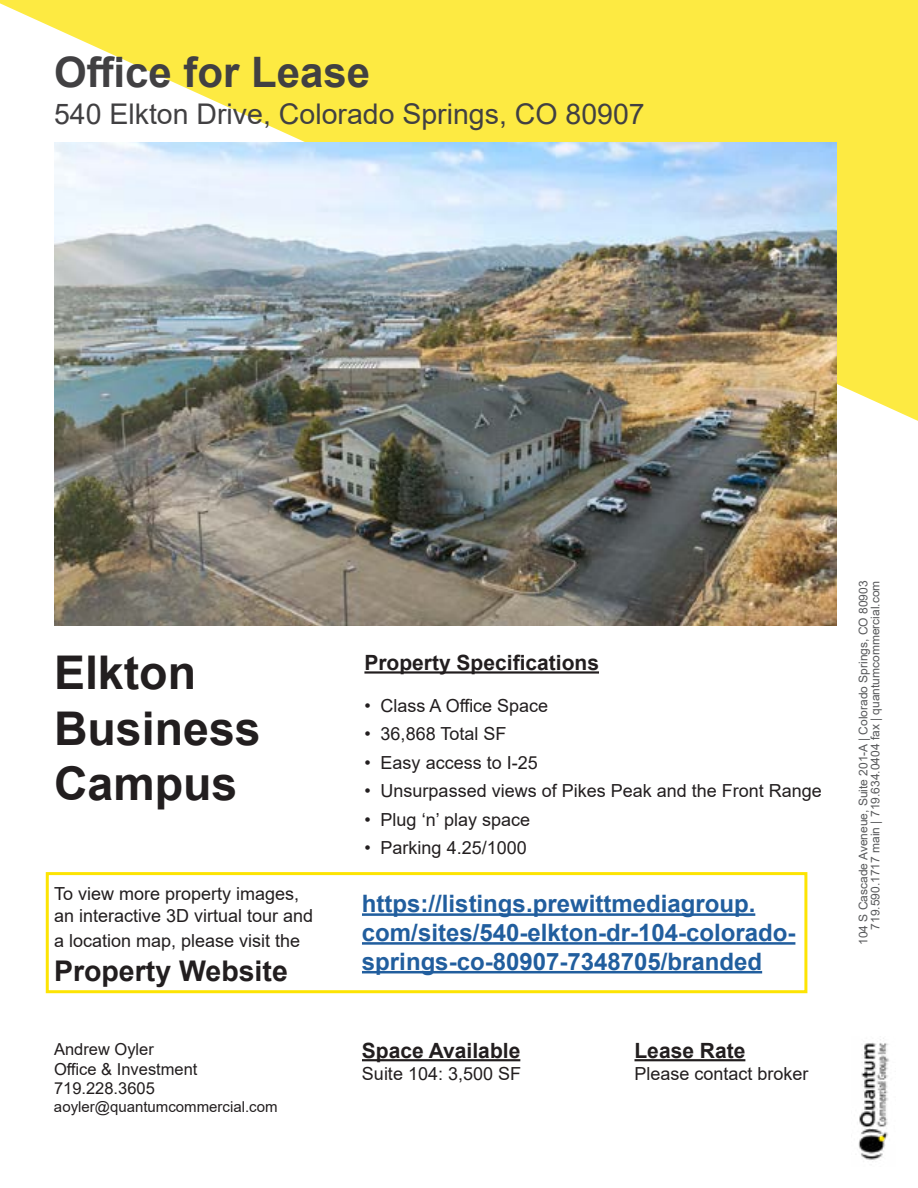
<style>
.page{position:relative;width:918px;height:1188px;background:#fff}
.page>*{position:absolute;margin:0;border:0;box-sizing:border-box;transform-origin:0 0}
.t1{font:700 46.5px/55.8px "Arial";color:#221e1f}
.t2{font:700 42px "Arial";color:#414042}
.t3{font:28.5px "Arial";color:#414042}
.t4{font:700 28.5px "Arial";color:#221e1f}
.t5{font:700 24px/28.8px "Arial";color:#215e9e}
.t6{font:700 21px "Arial";color:#221e1f}
.t7{font:18px/21.6px "Arial";color:#221e1f}
.t8{font:16.5px/19.8px "Arial";color:#221e1f}
.t9{font:15px "Arial";color:#221e1f}
.t10{font:12px/12px "Arial";color:#58595b;text-align:right}
</style>
<div class="page">
<svg style="left:0;top:0;width:918px;height:421px;fill:#fdea42"></svg>
<img style="left:858px;top:1038px;width:31px;height:122px">
<hr style="left:364px;top:671px;width:235px;height:3px;background:#221e1f">
<hr style="left:362px;top:913px;width:393px;height:3px;background:#215e9e">
<hr style="left:362px;top:942px;width:433px;height:3px;background:#215e9e">
<hr style="left:362px;top:971px;width:400px;height:2px;background:#215e9e">
<img style="left:54px;top:142px;width:783px;height:484px">
<hr style="left:362px;top:1059px;width:158px;height:2px;background:#221e1f">
<hr style="left:634px;top:1059px;width:111px;height:2px;background:#221e1f">
<div style="left:46px;top:872px;width:761px;height:121px;border:3px solid #fde403"></div>
<h2 class="t2" style="left:54px;top:42px;width:318px">Office for Lease</h2>
<h3 class="t3" style="left:54px;top:94px;width:592px">540 Elkton Drive, Colorado Springs, CO 80907</h3>
<h1 class="t1" style="left:54px;top:645px;width:208px">Elkton<br>Business<br>Campus</h1>
<p class="t7" style="left:54px;top:883px;width:261px">To view more property images, an interactive 3D virtual tour and</p>
<p class="t7" style="left:54px;top:930px;width:248px">a location map, please visit the</p>
<h3 class="t4" style="left:54px;top:951px;width:235px">Property Website</h3>
<p class="t8" style="left:54px;top:1039px;width:145px">Andrew Oyler<br>Office &amp; Investment<br>719.228.3605</p>
<p class="t9" style="left:54px;top:1097px;width:225px">aoyler@quantumcommercial.com</p>
<p class="t6" style="left:364px;top:648px;width:236px">Property Specifications</p>
<p class="t7" style="left:364px;top:695px;width:185px">• Class A Office Space</p>
<p class="t7" style="left:364px;top:723px;width:143px">• 36,868 Total SF</p>
<p class="t7" style="left:364px;top:752px;width:175px">• Easy access to I-25</p>
<p class="t7" style="left:364px;top:780px;width:459px">• Unsurpassed views of Pikes Peak and the Front Range</p>
<p class="t7" style="left:364px;top:808px;width:167px">• Plug ‘n’ play space</p>
<p class="t7" style="left:364px;top:837px;width:164px">• Parking 4.25/1000</p>
<h3 class="t5" style="left:362px;top:890px;width:435px">https://listings.prewittmediagroup. com/sites/540-elkton-dr-104-colorado&shy;springs-co-80907-7348705/branded</h3>
<p class="t6" style="left:362px;top:1036px;width:160px">Space Available</p>
<p class="t7" style="left:362px;top:1062px;width:161px">Suite 104: 3,500 SF</p>
<p class="t6" style="left:634px;top:1036px;width:112px">Lease Rate</p>
<p class="t7" style="left:634px;top:1062px;width:176px">Please contact broker</p>
<p class="t10" style="left:857px;top:945px;width:366px;rotate:-90deg">104 S Cascade Aveneue, Suite 201-A | Colorado Springs, CO 80903<br>719.590.1717 main | 719.634.0404 fax | quantumcommercial.com</p>
</div>
